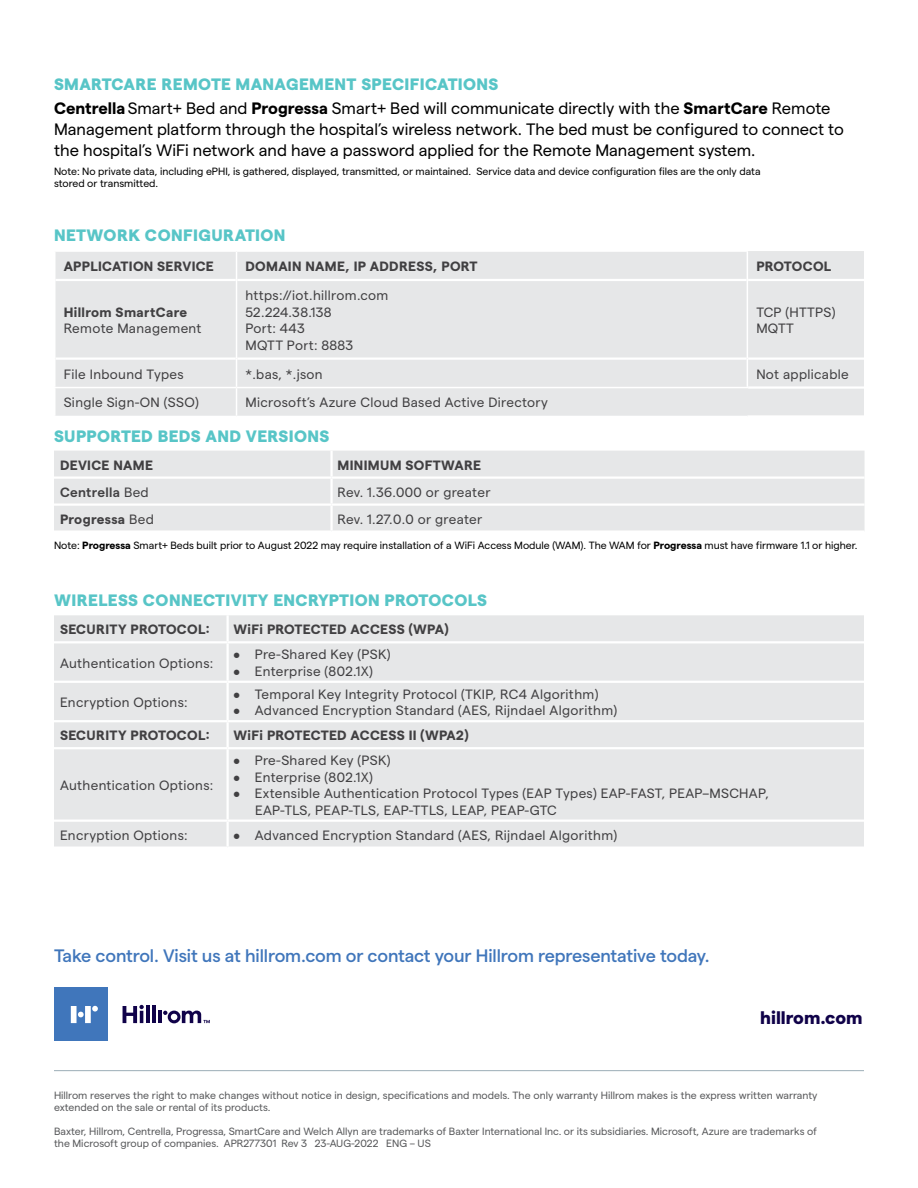
<style>
.page{position:relative;width:918px;height:1188px;background:#fff}
.page>*{position:absolute;margin:0;border:0;box-sizing:border-box;transform-origin:0 0}
.t1{font:500 18px "Matter";letter-spacing:-.005em;color:#4076bb}
.t2{font:800 18px "Matter";color:#100249}
.t3{font:16.5px/24px "Matter";color:#000}
.t4{font:800 16.5px "Matter";letter-spacing:.025em;color:#58c5c7}
.t5{font:13.5px/16.5px "Matter";letter-spacing:.025em;color:#414042}
.t6{font:700 13.5px "Matter";letter-spacing:.025em;color:#414042}
.t7{font:600 13.5px "Matter";letter-spacing:.025em;color:#414042}
.t8{font:10.5px/12px "Matter";color:#58595b}
.t9{font:10.5px/12px "Matter";color:#000}
.s1{font-weight:800;color:#58c5c7}
.s2{font-weight:700}
.s3{font-weight:400}
</style>
<div class="page">
<hr style="left:54px;top:1070px;width:810px;height:1px;background:#9cadb7">
<div style="left:56px;top:251px;width:808px;height:165px;background:#e6e7e8"></div>
<hr style="left:56px;top:279px;width:180px;height:2px;background:#fff">
<hr style="left:237px;top:279px;width:510px;height:2px;background:#fff">
<hr style="left:748px;top:279px;width:116px;height:2px;background:#fff">
<hr style="left:56px;top:357px;width:180px;height:3px;background:#fff">
<hr style="left:237px;top:357px;width:510px;height:3px;background:#fff">
<hr style="left:748px;top:357px;width:116px;height:3px;background:#fff">
<hr style="left:748px;top:386px;width:116px;height:3px;background:#fff">
<hr style="left:747px;top:415px;width:117px;height:3px;background:#fff">
<hr style="left:54px;top:250px;width:183px;height:2px;background:#fff">
<hr style="left:237px;top:250px;width:511px;height:2px;background:#fff">
<svg style="left:236px;top:252px;width:1px;height:28px"></svg>
<svg style="left:747px;top:252px;width:1px;height:28px"></svg>
<hr style="left:236px;top:280px;width:1px;height:79px;background:#fff">
<hr style="left:747px;top:280px;width:1px;height:79px;background:#fff">
<svg style="left:747px;top:359px;width:1px;height:28px"></svg>
<hr style="left:54px;top:387px;width:183px;height:1px;background:#fff">
<hr style="left:237px;top:387px;width:511px;height:1px;background:#fff">
<svg style="left:236px;top:359px;width:1px;height:57px"></svg>
<div style="left:54px;top:451px;width:811px;height:79px;background:#e6e7e8"></div>
<hr style="left:330px;top:451px;width:3px;height:25px;background:#fff">
<hr style="left:54px;top:476px;width:278px;height:3px;background:#fff">
<hr style="left:332px;top:476px;width:533px;height:3px;background:#fff">
<hr style="left:330px;top:479px;width:3px;height:24px;background:#fff">
<hr style="left:54px;top:503px;width:278px;height:3px;background:#fff">
<hr style="left:332px;top:503px;width:533px;height:3px;background:#fff">
<hr style="left:330px;top:506px;width:3px;height:24px;background:#fff">
<div style="left:54px;top:615px;width:810px;height:232px;background:#e6e7e8"></div>
<hr style="left:227px;top:615px;width:2px;height:26px;background:#fff">
<hr style="left:54px;top:641px;width:174px;height:2px;background:#fff">
<hr style="left:228px;top:641px;width:636px;height:2px;background:#fff">
<hr style="left:227px;top:643px;width:2px;height:38px;background:#fff">
<hr style="left:54px;top:681px;width:174px;height:2px;background:#fff">
<hr style="left:228px;top:681px;width:636px;height:2px;background:#fff">
<hr style="left:227px;top:683px;width:2px;height:37px;background:#fff">
<hr style="left:54px;top:720px;width:174px;height:2px;background:#fff">
<hr style="left:228px;top:720px;width:636px;height:2px;background:#fff">
<hr style="left:227px;top:722px;width:2px;height:25px;background:#fff">
<hr style="left:54px;top:747px;width:174px;height:2px;background:#fff">
<hr style="left:228px;top:747px;width:636px;height:2px;background:#fff">
<hr style="left:227px;top:749px;width:2px;height:71px;background:#fff">
<hr style="left:54px;top:820px;width:174px;height:2px;background:#fff">
<hr style="left:228px;top:820px;width:636px;height:2px;background:#fff">
<hr style="left:227px;top:822px;width:2px;height:25px;background:#fff">
<div style="left:54px;top:987px;width:54px;height:54px;background:#4076bb"></div>
<hr style="left:146px;top:1006px;width:4px;height:17px;background:#100249">
<hr style="left:152px;top:1006px;width:4px;height:17px;background:#100249">
<svg style="left:123px;top:1005px;width:21px;height:18px"></svg>
<svg style="left:71px;top:1006px;width:27px;height:17px"></svg>
<svg style="left:159px;top:1011px;width:51px;height:12px"></svg>
<p class="t3" style="left:54px;top:71px;width:778px"><span class="s1">SMARTCARE REMOTE MANAGEMENT SPECIFICATIONS<br></span><span class="s2">Centrella</span>Smart+ Bed and <span class="s2">Progressa</span> Smart+ Bed will communicate directly with the <span class="s2">SmartCare</span> Remote</p>
<p class="t3" style="left:54px;top:117px;width:791px;line-height:21px">Management platform through the hospital’s wireless network. The bed must be configured to connect to the hospital’s WiFi network and have a password applied for the Remote Management system.</p>
<p class="t9" style="left:54px;top:164px;width:708px">Note: No private data, including ePHI, is gathered, displayed, transmitted, or maintained. Service data and device configuration files are the only data stored or transmitted.</p>
<p class="t4" style="left:54px;top:223px;width:233px">NETWORK CONFIGURATION</p>
<p class="t6" style="left:64px;top:256px;width:152px">APPLICATION SERVICE</p>
<p class="t6" style="left:246px;top:256px;width:233px">DOMAIN NAME, IP ADDRESS, PORT</p>
<p class="t6" style="left:756px;top:256px;width:77px">PROTOCOL</p>
<p class="t6" style="left:64px;top:302px;width:125px">Hillrom SmartCare</p>
<p class="t5" style="left:64px;top:319px;width:139px">Remote Management</p>
<p class="t5" style="left:246px;top:286px;width:144px">https://iot.hillrom.com<br>52.224.38.138<br>Port: 443<br>MQTT Port: 8883</p>
<p class="t5" style="left:756px;top:302px;width:81px">TCP (HTTPS)<br>MQTT</p>
<p class="t5" style="left:64px;top:364px;width:121px">File Inbound Types</p>
<p class="t5" style="left:246px;top:364px;width:79px">*.bas, *.json</p>
<p class="t5" style="left:756px;top:364px;width:94px">Not applicable</p>
<p class="t5" style="left:64px;top:393px;width:137px">Single Sign-ON (SSO)</p>
<p class="t5" style="left:246px;top:393px;width:304px">Microsoft’s Azure Cloud Based Active Directory</p>
<p class="t4" style="left:54px;top:423px;width:277px">SUPPORTED BEDS AND VERSIONS</p>
<p class="t6" style="left:60px;top:455px;width:94px">DEVICE NAME</p>
<p class="t6" style="left:338px;top:455px;width:145px">MINIMUM SOFTWARE</p>
<p class="t7" style="left:60px;top:482px;width:90px">Centrella <span class="s3">Bed</span></p>
<p class="t5" style="left:338px;top:482px;width:154px">Rev. 1.36.000 or greater</p>
<p class="t6" style="left:60px;top:509px;width:95px">Progressa <span class="s3">Bed</span></p>
<p class="t5" style="left:338px;top:509px;width:146px">Rev. 1.27.0.0 or greater</p>
<p class="t9" style="left:54px;top:538px;width:805px">Note: <span class="s2">Progressa</span> Smart+ Beds built prior to August 2022 may require installation of a WiFi Access Module (WAM). The WAM for <span class="s2">Progressa</span> must have firmware 1.1 or higher.</p>
<p class="t4" style="left:54px;top:588px;width:435px">WIRELESS CONNECTIVITY ENCRYPTION PROTOCOLS</p>
<p class="t6" style="left:60px;top:620px;width:151px">SECURITY PROTOCOL:</p>
<p class="t6" style="left:234px;top:620px;width:216px">WiFi PROTECTED ACCESS (WPA)</p>
<p class="t5" style="left:60px;top:653px;width:155px">Authentication Options:</p>
<p class="t5" style="left:234px;top:645px;width:158px">• Pre-Shared Key (PSK)</p>
<p class="t5" style="left:234px;top:662px;width:141px">• Enterprise (802.1X)</p>
<p class="t5" style="left:60px;top:693px;width:129px">Encryption Options:</p>
<p class="t5" style="left:234px;top:685px;width:366px">• Temporal Key Integrity Protocol (TKIP, RC4 Algorithm)</p>
<p class="t5" style="left:234px;top:701px;width:385px">• Advanced Encryption Standard (AES, Rijndael Algorithm)</p>
<p class="t6" style="left:60px;top:725px;width:151px">SECURITY PROTOCOL:</p>
<p class="t6" style="left:234px;top:725px;width:236px">WiFi PROTECTED ACCESS II (WPA2)</p>
<p class="t5" style="left:60px;top:776px;width:155px">Authentication Options:</p>
<p class="t5" style="left:234px;top:751px;width:158px">• Pre-Shared Key (PSK)</p>
<p class="t5" style="left:234px;top:768px;width:141px">• Enterprise (802.1X)</p>
<p class="t5" style="left:255px;top:784px;width:515px;text-indent:-22px">• Extensible Authentication Protocol Types (EAP Types) EAP-FAST, PEAP–MSCHAP,<br>EAP-TLS, PEAP-TLS, EAP-TTLS, LEAP, PEAP-GTC</p>
<p class="t5" style="left:60px;top:826px;width:129px">Encryption Options:</p>
<p class="t5" style="left:234px;top:826px;width:385px">• Advanced Encryption Standard (AES, Rijndael Algorithm)</p>
<h1 class="t1" style="left:54px;top:942px;width:657px">Take control. Visit us at hillrom.com or contact your Hillrom representative today.</h1>
<h1 class="t2" style="left:760px;top:1004px;width:104px">hillrom.com</h1>
<p class="t8" style="left:54px;top:1088px;width:765px">Hillrom reserves the right to make changes without notice in design, specifications and models. The only warranty Hillrom makes is the express written warranty extended on the sale or rental of its products.</p>
<p class="t8" style="left:54px;top:1124px;width:764px">Baxter, Hillrom, Centrella, Progressa, SmartCare and Welch Allyn are trademarks of Baxter International Inc. or its subsidiaries. Microsoft, Azure are trademarks of the Microsoft group of companies. APR277301 Rev 3 23-AUG-2022 ENG – US</p>
</div>
